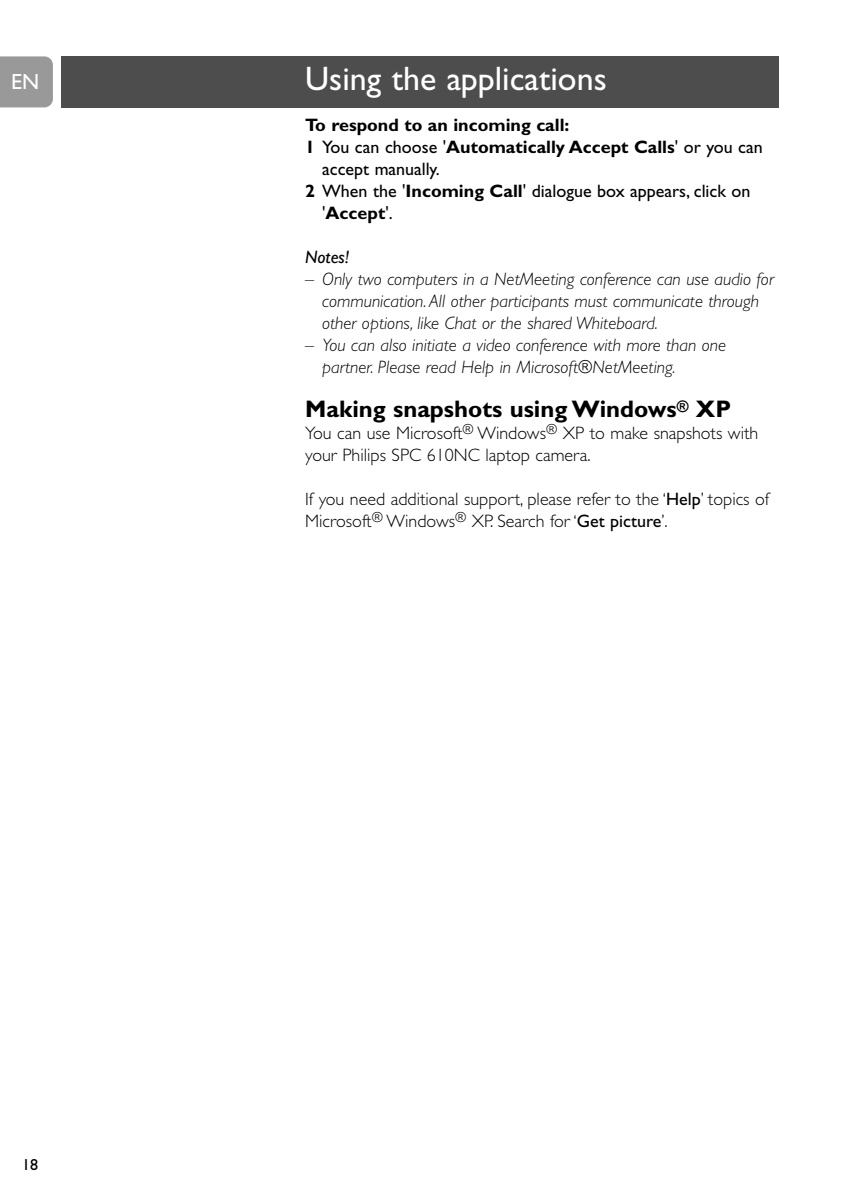
<style>
.page{position:relative;width:842px;height:1190px;background:#fff}
.page>*{position:absolute;margin:0;border:0;box-sizing:border-box;transform-origin:0 0}
.t1{font:34px "Gill Sans";color:#fff}
.t2{font:700 24px "Gill Sans";color:#000}
.t3{font:22px "Gill Sans";color:#fff}
.t4{font:italic 300 18px/22px "Gill Sans";color:#000}
.t5{font:300 18px/22px "Gill Sans";color:#000}
.t6{font:700 18px "Gill Sans";color:#000}
.t7{font:18px "Gill Sans";color:#000}
.t8{font:italic 18px "Gill Sans";color:#000}
.t9{font:16px "Gill Sans";color:#000}
.s1{font-weight:400}
.s2{font-weight:700}
</style>
<div class="page">
<div style="left:0;top:56px;width:53px;height:51px;background:#999"></div>
<div style="left:61px;top:56px;width:718px;height:51px;background:#4d4d4d"></div>
<p class="t3" style="left:11px;top:74px;width:30px">EN</p>
<p class="t9" style="left:22px;top:1159px;width:17px">18</p>
<h1 class="t1" style="left:305px;top:66px;width:303px">Using the applications</h1>
<p class="t6" style="left:305px;top:119px;width:266px">To respond to an incoming call:</p>
<p class="t6" style="left:305px;top:141px;width:459px">1 <span class="s1">You can choose '</span>Automatically Accept Calls<span class="s1">' or you can</span></p>
<p class="t7" style="left:322px;top:163px;width:119px">accept manually.</p>
<p class="t7" style="left:305px;top:185px;width:447px"><span class="s2">2</span> When the '<span class="s2">Incoming Call</span>' dialogue box appears, click on</p>
<p class="t6" style="left:322px;top:207px;width:72px"><span class="s1">'</span>Accept<span class="s1">'.</span></p>
<p class="t8" style="left:305px;top:251px;width:46px">Notes!</p>
<p class="t4" style="left:322px;top:270px;width:453px;text-indent:-17px">– Only two computers in a NetMeeting conference can use audio for communication. All other participants must communicate through other options, like Chat or the shared Whiteboard.</p>
<p class="t4" style="left:322px;top:336px;width:406px;text-indent:-17px">– You can also initiate a video conference with more than one partner. Please read Help in Microsoft®NetMeeting.</p>
<h2 class="t2" style="left:305px;top:401px;width:427px">Making snapshots using Windows<sup>®</sup> XP</h2>
<p class="t5" style="left:305px;top:424px;width:455px">You can use Microsoft<sup>®</sup> Windows<sup>®</sup> XP to make snapshots with your Philips SPC 610NC laptop camera.</p>
<p class="t5" style="left:305px;top:490px;width:465px">If you need additional support, please refer to the ‘<span class="s1">Help</span>’ topics of<br>Microsoft<sup>®</sup> Windows<sup>®</sup> XP. Search for ‘<span class="s1">Get picture</span>’.</p>
</div>
